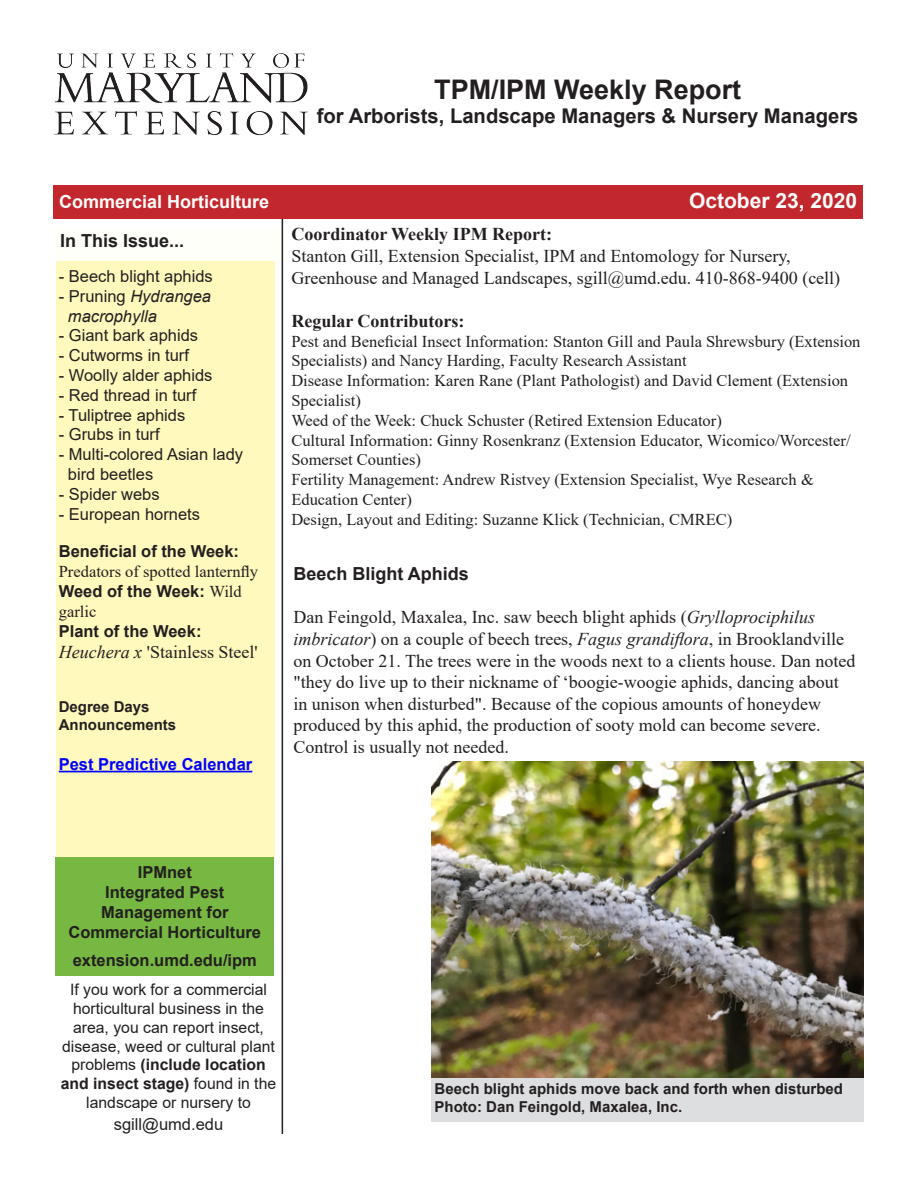
<style>
.page{position:relative;width:918px;height:1188px;background:#fff}
.page>*{position:absolute;margin:0;border:0;box-sizing:border-box;transform-origin:0 0}
.t1{font:700 27px "Arial";color:#231f20}
.t2{font:700 21px "Arial";color:#fffdfc}
.t3{font:700 20.25px "Arial";color:#231f20}
.t4{font:18px/21.6px "Times New Roman";color:#231f20}
.t5{font:700 18px "Times New Roman";color:#231f20}
.Headline{font:700 18px "Arial";color:#231f20}
.t6{font:700 18px "Arial";color:#fffdfc}
.t7{font:16.5px/19.8px "Times New Roman";color:#231f20}
.t8{font:16.5px/19.8px "Arial";color:#231f20}
.t9{font:700 16.5px/19.8px "Arial";color:#231f20}
.t10{font:italic 16.5px "Arial";color:#231f20}
.t11{font:700 16.5px "Arial";color:#00f}
.t12{font:15.75px/18.9px "Arial";color:#231f20;text-align:center}
.Photo_credit{font:700 15px "Arial";color:#231f20}
.s1{font-style:normal}
.s2{font-family:"Arial";font-weight:700}
.s3{font-family:"Times New Roman";font-weight:400}
.s4{font-style:italic}
.s5{font-weight:700}
</style>
<div class="page">
<div style="left:53px;top:185px;width:810px;height:34px;background:#c1272d"></div>
<div style="left:54px;top:228px;width:228px;height:34px;background:#fffffa"></div>
<hr style="left:282px;top:219px;width:1px;height:915px;background:#231f20">
<img style="left:54px;top:54px;width:254px;height:82px">
<div style="left:56px;top:261px;width:218px;height:598px;background:#fff9bd"></div>
<hr style="left:59px;top:771px;width:193px;height:1px;background:#00f">
<div style="left:56px;top:857px;width:218px;height:119px;background:#76b842"></div>
<div style="left:432px;top:1076px;width:432px;height:45px;background:#dddee0"></div>
<img style="left:431px;top:762px;width:432px;height:315px">
<h1 class="t1" style="left:434px;top:70px;width:309px">TPM/IPM Weekly Report</h1>
<p class="t3" style="left:317px;top:102px;width:543px">for Arborists, Landscape Managers &amp; Nursery Managers</p>
<p class="t6" style="left:59px;top:189px;width:212px">Commercial Horticulture</p>
<p class="t2" style="left:689px;top:186px;width:170px">October 23, 2020</p>
<p class="t5" style="left:291px;top:221px;width:262px">Coordinator Weekly IPM Report:</p>
<p class="t4" style="left:291px;top:245px;width:550px">Stanton Gill, Extension Specialist, IPM and Entomology for Nursery,<br>Greenhouse and Managed Landscapes, sgill@umd.edu. 410-868-9400 (cell)</p>
<p class="t5" style="left:291px;top:308px;width:175px">Regular Contributors:</p>
<p class="t7" style="left:291px;top:331px;width:571px">Pest and Beneficial Insect Information: Stanton Gill and Paula Shrewsbury (Extension Specialists) and Nancy Harding, Faculty Research Assistant<br>Disease Information: Karen Rane (Plant Pathologist) and David Clement (Extension Specialist)<br>Weed of the Week: Chuck Schuster (Retired Extension Educator)<br>Cultural Information: Ginny Rosenkranz (Extension Educator, Wicomico/Worcester/ Somerset Counties)<br>Fertility Management: Andrew Ristvey (Extension Specialist, Wye Research &amp; Education Center)<br>Design, Layout and Editing: Suzanne Klick (Technician, CMREC)</p>
<p class="Headline" style="left:60px;top:228px;width:126px">In This Issue...</p>
<p class="t8" style="left:59px;top:266px;width:156px">- Beech blight aphids</p>
<p class="t10" style="left:59px;top:285px;width:154px"><span class="s1">- Pruning</span> Hydrangea</p>
<p class="t10" style="left:68px;top:305px;width:90px">macrophylla</p>
<p class="t8" style="left:59px;top:326px;width:141px">- Giant bark aphids</p>
<p class="t8" style="left:59px;top:345px;width:132px">- Cutworms in turf</p>
<p class="t8" style="left:59px;top:365px;width:155px">- Woolly alder aphids</p>
<p class="t8" style="left:59px;top:385px;width:139px">- Red thread in turf</p>
<p class="t8" style="left:59px;top:405px;width:128px">- Tuliptree aphids</p>
<p class="t8" style="left:59px;top:425px;width:102px">- Grubs in turf</p>
<p class="t8" style="left:68px;top:444px;width:177px;text-indent:-9px">- Multi-colored Asian lady bird beetles</p>
<p class="t8" style="left:59px;top:484px;width:102px">- Spider webs</p>
<p class="t8" style="left:59px;top:504px;width:143px">- European hornets</p>
<p class="t7" style="left:59px;top:541px;width:201px"><span class="s2">Beneficial of the Week:<br></span>Predators of spotted lanternfly</p>
<p class="t9" style="left:59px;top:582px;width:185px">Weed of the Week: <span class="s3">Wild garlic</span></p>
<p class="t9" style="left:59px;top:621px;width:144px">Plant of the Week:</p>
<p class="t4" style="left:59px;top:641px;width:200px"><span class="s4">Heuchera x</span> 'Stainless Steel'</p>
<p class="Headline" style="left:293px;top:561px;width:177px">Beech Blight Aphids</p>
<p class="t4" style="left:293px;top:606px;width:564px">Dan Feingold, Maxalea, Inc. saw beech blight aphids (<span class="s4">Grylloprociphilus imbricator</span>) on a couple of beech trees, <span class="s4">Fagus grandiflora</span>, in Brooklandville on October 21. The trees were in the woods next to a clients house. Dan noted "they do live up to their nickname of ‘boogie-woogie aphids, dancing about in unison when disturbed". Because of the copious amounts of honeydew produced by this aphid, the production of sooty mold can become severe.<br>Control is usually not needed.</p>
<p class="Photo_credit" style="left:59px;top:696px;width:92px">Degree Days</p>
<p class="Photo_credit" style="left:59px;top:714px;width:119px">Announcements</p>
<p class="t11" style="left:59px;top:752px;width:195px">Pest Predictive Calendar</p>
<p class="t9" style="left:138px;top:863px;width:56px">IPMnet</p>
<p class="t9" style="left:101px;top:882px;width:129px">Integrated Pest<br>Management for</p>
<p class="t9" style="left:69px;top:922px;width:194px">Commercial Horticulture</p>
<p class="t9" style="left:73px;top:951px;width:186px">extension.umd.edu/ipm</p>
<p class="t12" style="left:61px;top:980px;width:217px">If you work for a commercial horticultural business in the area, you can report insect, disease, weed or cultural plant problems <span class="s5">(include location and insect stage)</span> found in the landscape or nursery to</p>
<p class="t8" style="left:114px;top:1114px;width:111px">sgill@umd.edu</p>
<p class="Photo_credit" style="left:435px;top:1079px;width:410px">Beech blight aphids move back and forth when disturbed</p>
<p class="Photo_credit" style="left:435px;top:1097px;width:249px">Photo: Dan Feingold, Maxalea, Inc.</p>
</div>
